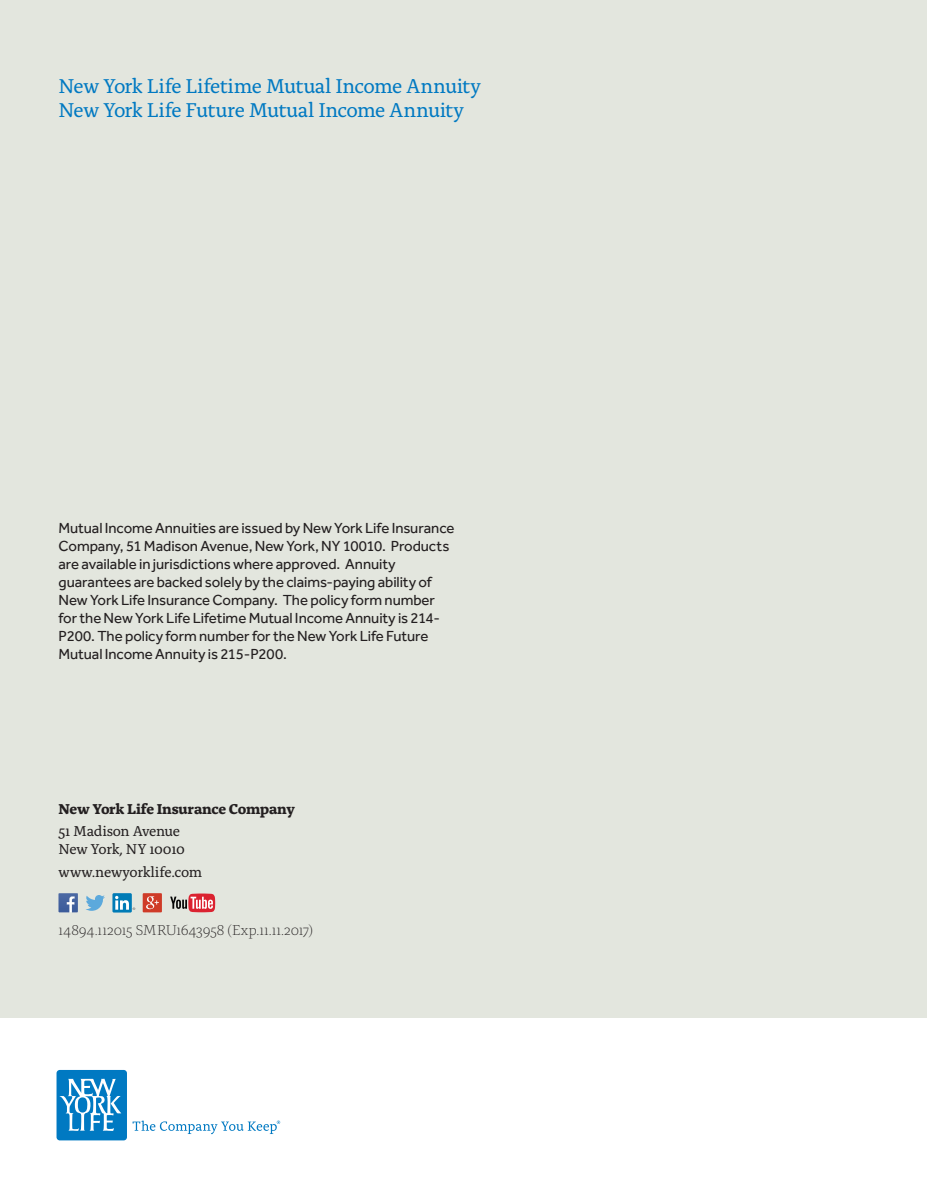
<style>
.page{position:relative;width:927px;height:1197px;background:#fff}
.page>*{position:absolute;margin:0;border:0;box-sizing:border-box;transform-origin:0 0}
.t1{font:21px/24px "Alda OT";letter-spacing:-.04em;color:#0079c2}
.t2{font:15px/18px "NYLIC Effra";letter-spacing:-.005em;color:#231f20}
.t3{font:15px/18px "Alda OT";letter-spacing:-.025em;color:#231f20}
.t4{font:300 15px "Alda OT";letter-spacing:-.01em;color:#231f20}
.t5{font:700 15px "Alda OT";letter-spacing:-.02em;color:#231f20}
</style>
<div class="page">
<div style="left:0;top:0;width:927px;height:1018px;background:#e3e6de"></div>
<div style="left:57px;top:1070px;width:70px;height:70px;background:#0079c2;border-radius:3px"></div>
<svg style="left:59px;top:1079px;width:62px;height:52px"></svg>
<svg style="left:133px;top:1121px;width:147px;height:13px"></svg>
<svg style="left:170px;top:894px;width:45px;height:18px"></svg>
<svg style="left:86px;top:895px;width:19px;height:16px"></svg>
<svg style="left:59px;top:893px;width:19px;height:19px"></svg>
<div style="left:112px;top:893px;width:20px;height:20px;background:#007bb6"></div>
<svg style="left:115px;top:896px;width:20px;height:14px"></svg>
<svg style="left:143px;top:893px;width:19px;height:19px"></svg>
<h1 class="t1" style="left:58px;top:76px;width:424px">New York Life Lifetime Mutual Income Annuity<br>New York Life Future Mutual Income Annuity</h1>
<p class="t2" style="left:58px;top:519px;width:398px">Mutual Income Annuities are issued by New York Life Insurance Company, 51 Madison Avenue, New York, NY 10010. Products are available in jurisdictions where approved. Annuity guarantees are backed solely by the claims-paying ability of New York Life Insurance Company. The policy form number for the New York Life Lifetime Mutual Income Annuity is 214- P200. The policy form number for the New York Life Future Mutual Income Annuity is 215-P200.</p>
<p class="t5" style="left:58px;top:802px;width:238px">New York Life Insurance Company</p>
<p class="t3" style="left:58px;top:823px;width:128px">51 Madison Avenue<br>New York, NY 10010</p>
<p class="t3" style="left:58px;top:864px;width:145px">www.newyorklife.com</p>
<p class="t4" style="left:59px;top:924px;width:256px">14894.112015 SMRU1643958 (Exp.11.11.2017)</p>
</div>
